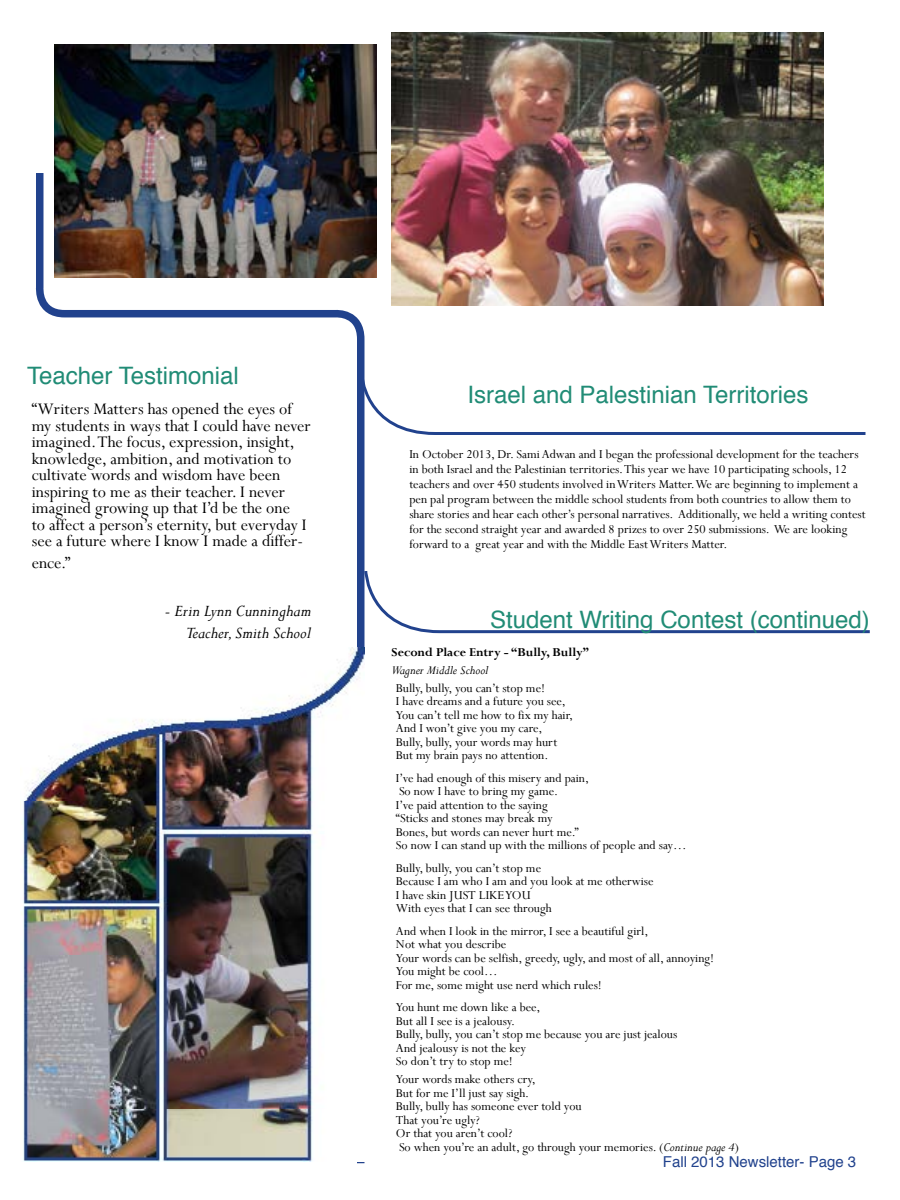
<style>
.page{position:relative;width:900px;height:1200px;background:#fff}
.page>*{position:absolute;margin:0;border:0;box-sizing:border-box;transform-origin:0 0}
.t1{font:24px "Helvetica";color:#218c76}
.t2{font:18px/16.5px "Perpetua";color:#000}
.t3{font:italic 18px/21.6px "Perpetua";color:#000;text-align:right}
.t4{font:15px "Helvetica";color:#21428d}
.t5{font:13.5px/13.5px "Perpetua";color:#000}
.t6{font:700 13.5px "Perpetua";color:#000}
.t7{font:italic 13.5px "Perpetua";color:#000}
.s1{font-style:italic}
</style>
<div class="page">
<svg style="left:35px;top:173px;width:330px;height:991px"></svg>
<svg style="left:358px;top:370px;width:508px;height:67px"></svg>
<img style="left:21px;top:647px;width:343px;height:515px">
<svg style="left:363px;top:568px;width:507px;height:67px"></svg>
<img style="left:392px;top:33px;width:432px;height:273px">
<img style="left:54px;top:45px;width:322px;height:233px">
<h1 class="t1" style="left:27px;top:357px;width:213px">Teacher Testimonial</h1>
<p class="t2" style="left:32px;top:401px;width:280px">“Writers Matters has opened the eyes of my students in ways that I could have never imagined. The focus, expression, insight, knowledge, ambition, and motivation to cultivate words and wisdom have been inspiring to me as their teacher. I never imagined growing up that I’d be the one<br>to affect a person’s eternity, but everyday I see a future where I know I made a differ-</p>
<h2 class="t2" style="left:32px;top:554px;width:40px">ence.”</h2>
<h2 class="t3" style="left:165px;top:600px;width:148px">- Erin Lynn Cunningham<br>Teacher, Smith School</h2>
<h1 class="t1" style="left:490px;top:601px;width:381px">Student Writing Contest (continued)</h1>
<p class="t6" style="left:392px;top:644px;width:199px">Second Place Entry - “Bully, Bully”</p>
<p class="t7" style="left:392px;top:662px;width:99px">Wagner Middle School</p>
<p class="t5" style="left:396px;top:681px;width:179px">Bully, bully, you can’t stop me!<br>I have dreams and a future you see,<br>You can’t tell me how to fix my hair,<br>And I won’t give you my care,<br>Bully, bully, your words may hurt<br>But my brain pays no attention.</p>
<p class="t5" style="left:396px;top:771px;width:292px">I’ve had enough of this misery and pain,<br>So now I have to bring my game.<br>I’ve paid attention to the saying<br>“Sticks and stones may break my<br>Bones, but words can never hurt me.”<br>So now I can stand up with the millions of people and say…</p>
<p class="t5" style="left:396px;top:861px;width:259px">Bully, bully, you can’t stop me<br>Because I am who I am and you look at me otherwise<br>I have skin JUST LIKE YOU<br>With eyes that I can see through</p>
<p class="t5" style="left:396px;top:924px;width:320px">And when I look in the mirror, I see a beautiful girl,<br>Not what you describe<br>Your words can be selfish, greedy, ugly, and most of all, annoying!<br>You might be cool…<br>For me, some might use nerd which rules!</p>
<p class="t5" style="left:396px;top:1001px;width:283px">You hunt me down like a bee,<br>But all I see is a jealousy.<br>Bully, bully, you can’t stop me because you are just jealous<br>And jealousy is not the key<br>So don’t try to stop me!</p>
<p class="t5" style="left:396px;top:1073px;width:344px">Your words make others cry,<br>But for me I’ll just say sigh.<br>Bully, bully has someone ever told you<br>That you’re ugly?<br>Or that you aren’t cool?<br>So when you’re an adult, go through your memories. (<span class="s1">Continue page 4</span>)</p>
<p class="t4" style="left:663px;top:1150px;width:195px">Fall 2013 Newsletter- Page 3</p>
<h1 class="t1" style="left:467px;top:376px;width:343px">Israel and Palestinian Territories</h1>
<p class="t5" style="left:409px;top:447px;width:458px;line-height:15px">In October 2013, Dr. Sami Adwan and I began the professional development for the teachers in both Israel and the Palestinian territories. This year we have 10 participating schools, 12 teachers and over 450 students involved in Writers Matter. We are beginning to implement a pen pal program between the middle school students from both countries to allow them to share stories and hear each other’s personal narratives. Additionally, we held a writing contest for the second straight year and awarded 8 prizes to over 250 submissions. We are looking forward to a great year and with the Middle East Writers Matter.</p>
</div>
